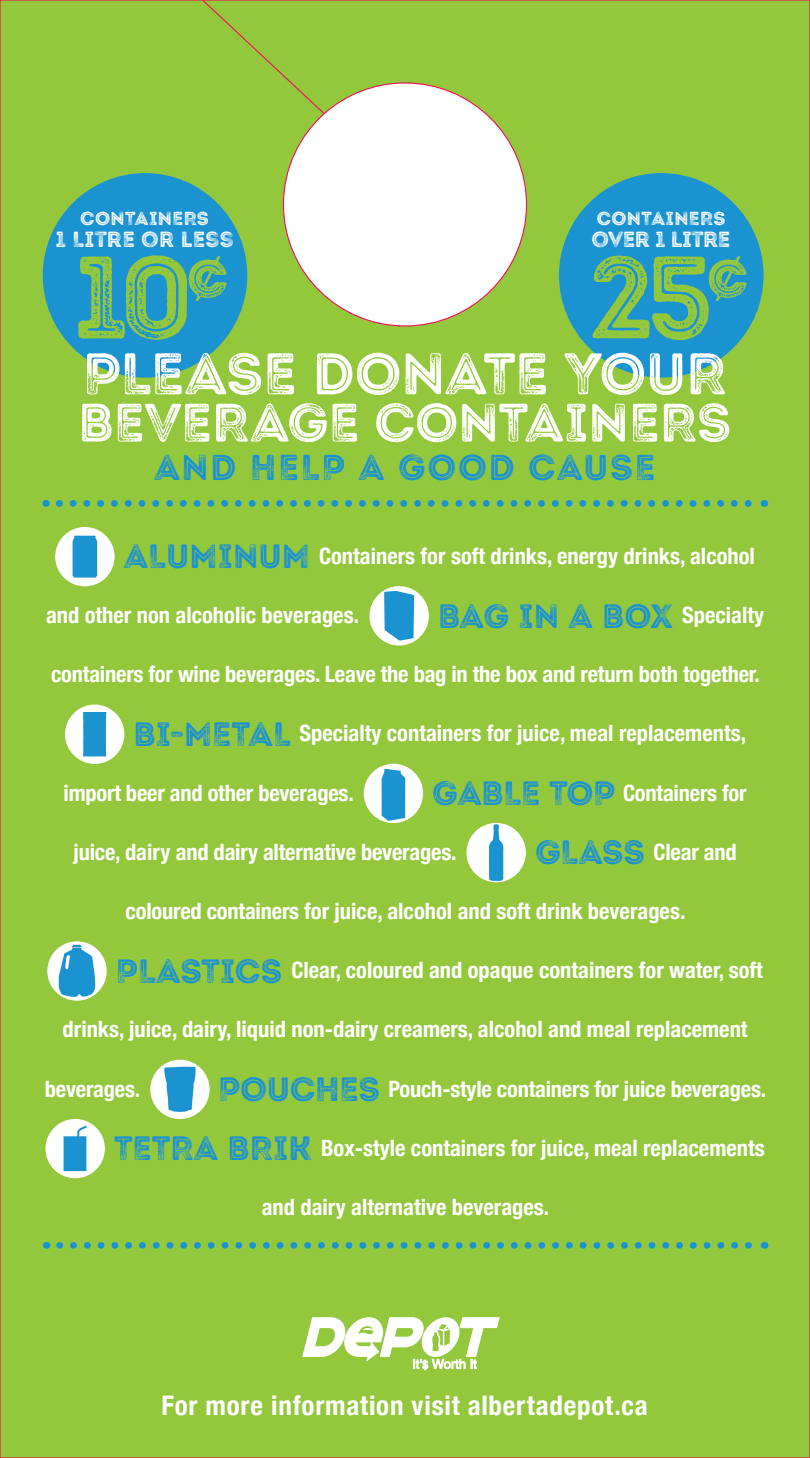
<style>
.page{position:relative;width:810px;height:1458px;background:#94c83c}
.page>*{position:absolute;margin:0;border:0;box-sizing:border-box;transform-origin:0 0}
.t1{font:116.77px "Intro Rust G Base 2 Line";color:#94c83c}
.t2{font:58.5px "Intro Rust G Base 2 Line";letter-spacing:-.01em;color:#fff}
.t3{font:54px "Intro Rust G Base 2 Line";color:#fff}
.t4{font:36px "Intro Rust G Base 2 Line";letter-spacing:.05em;color:#1c93d1}
.t5{font:33.75px "Intro Rust G Base 2 Line";letter-spacing:-.015em;color:#1c93d1}
.t6{font:700 condensed 27px "Helvetica Neue";letter-spacing:.03em;color:#fff}
.t7{font:700 condensed 22.5px "Helvetica Neue";color:#fff}
.t8{font:22.05px "Intro Rust G Base 2 Line";color:#fff}
.t9{font:22.05px "Intro Rust G Base 2 Line";letter-spacing:-.02em;color:#fff}
.t10{font:18.9px "Intro Rust G Base 2 Line";letter-spacing:.02em;color:#fff}
.s1{font-family:"Intro Rust G Base 2 Line";font-weight:400;font-stretch:normal;font-size:33.75px;color:#1c93d1}
.s2{font-family:"Helvetica Neue";font-weight:700;font-stretch:condensed;font-size:22.5px;color:#fff}
</style>
<div class="page">
<div style="left:559px;top:173px;width:205px;height:205px;background:#1c93d1;border-radius:50%"></div>
<div style="left:43px;top:173px;width:204px;height:205px;background:#1c93d1;border-radius:50%"></div>
<svg style="left:59px;top:500px;width:693px;height:7px"></svg>
<svg style="left:60px;top:1242px;width:692px;height:7px"></svg>
<div style="left:55px;top:527px;width:60px;height:59px;background:#fff;border-radius:50%"></div>
<svg style="left:73px;top:536px;width:24px;height:42px"></svg>
<div style="left:369px;top:586px;width:60px;height:60px;background:#fff;border-radius:50%"></div>
<svg style="left:384px;top:591px;width:30px;height:50px"></svg>
<div style="left:65px;top:705px;width:59px;height:59px;background:#fff;border-radius:50%"></div>
<svg style="left:83px;top:712px;width:24px;height:44px"></svg>
<div style="left:364px;top:764px;width:59px;height:59px;background:#fff;border-radius:50%"></div>
<svg style="left:381px;top:769px;width:24px;height:52px"></svg>
<div style="left:466px;top:823px;width:60px;height:59px;background:#fff;border-radius:50%"></div>
<svg style="left:489px;top:824px;width:15px;height:57px"></svg>
<div style="left:47px;top:941px;width:60px;height:60px;background:#fff;border-radius:50%"></div>
<svg style="left:59px;top:945px;width:36px;height:52px"></svg>
<div style="left:150px;top:1060px;width:60px;height:59px;background:#fff;border-radius:50%"></div>
<svg style="left:164px;top:1067px;width:32px;height:45px"></svg>
<div style="left:45px;top:1119px;width:60px;height:59px;background:#fff;border-radius:50%"></div>
<svg style="left:64px;top:1126px;width:23px;height:45px"></svg>
<svg style="left:303px;top:1318px;width:196px;height:52px"></svg>
<svg style="left:282px;top:82px;width:246px;height:245px"></svg>
<svg style="left:201px;top:0;width:125px;height:115px"></svg>
<p class="t10" style="left:80px;top:206px;width:130px">CONTAINERS</p>
<p class="t8" style="left:56px;top:225px;width:180px">1 LITRE OR LESS</p>
<h1 class="t1" style="left:73px;top:223px;width:159px">10<sup>¢</sup></h1>
<p class="t10" style="left:597px;top:206px;width:130px">CONTAINERS</p>
<p class="t9" style="left:592px;top:225px;width:140px">OVER 1 LITRE</p>
<h1 class="t1" style="left:588px;top:223px;width:164px">25<sup>¢</sup></h1>
<h2 class="t2" style="left:83px;top:337px;width:646px">PLEASE DONATE YOUR</h2>
<h3 class="t3" style="left:78px;top:388px;width:655px">BEVERAGE CONTAINERS</h3>
<h3 class="t4" style="left:154px;top:444px;width:503px">AND HELP A GOOD CAUSE</h3>
<p class="t7" style="left:124px;top:537px;width:633px"><span class="s1">ALUMINUM</span> Containers for soft drinks, energy drinks, alcohol</p>
<p class="t7" style="left:46px;top:596px;width:314px">and other non alcoholic beverages.</p>
<h3 class="t5" style="left:438px;top:594px;width:328px">BAG IN A BOX <span class="s2">Specialty</span></h3>
<p class="t7" style="left:51px;top:656px;width:710px">containers for wine beverages. Leave the bag in the box and return both together.</p>
<p class="t7" style="left:134px;top:715px;width:614px"><span class="s1">BI‑METAL</span> Specialty containers for juice, meal replacements,</p>
<p class="t7" style="left:64px;top:774px;width:292px">import beer and other beverages.</p>
<p class="t7" style="left:432px;top:774px;width:316px"><span class="s1">GABLE TOP</span> Containers for</p>
<p class="t7" style="left:74px;top:833px;width:384px">juice, dairy and dairy alternative beverages.</p>
<p class="t7" style="left:535px;top:833px;width:203px"><span class="s1">GLASS</span> Clear and</p>
<p class="t7" style="left:126px;top:892px;width:561px">coloured containers for juice, alcohol and soft drink beverages.</p>
<p class="t7" style="left:116px;top:952px;width:649px"><span class="s1">PLASTICS</span> Clear, coloured and opaque containers for water, soft</p>
<p class="t7" style="left:63px;top:1011px;width:687px">drinks, juice, dairy, liquid non-dairy creamers, alcohol and meal replacement</p>
<p class="t7" style="left:45px;top:1070px;width:97px">beverages.</p>
<p class="t7" style="left:218px;top:1070px;width:550px"><span class="s1">POUCHES</span> Pouch-style containers for juice beverages.</p>
<p class="t7" style="left:114px;top:1129px;width:652px"><span class="s1">TETRA BRIK</span> Box-style containers for juice, meal replacements</p>
<p class="t7" style="left:262px;top:1188px;width:289px">and dairy alternative beverages.</p>
<p class="t6" style="left:161px;top:1383px;width:488px">For more information visit albertadepot.ca</p>
</div>
